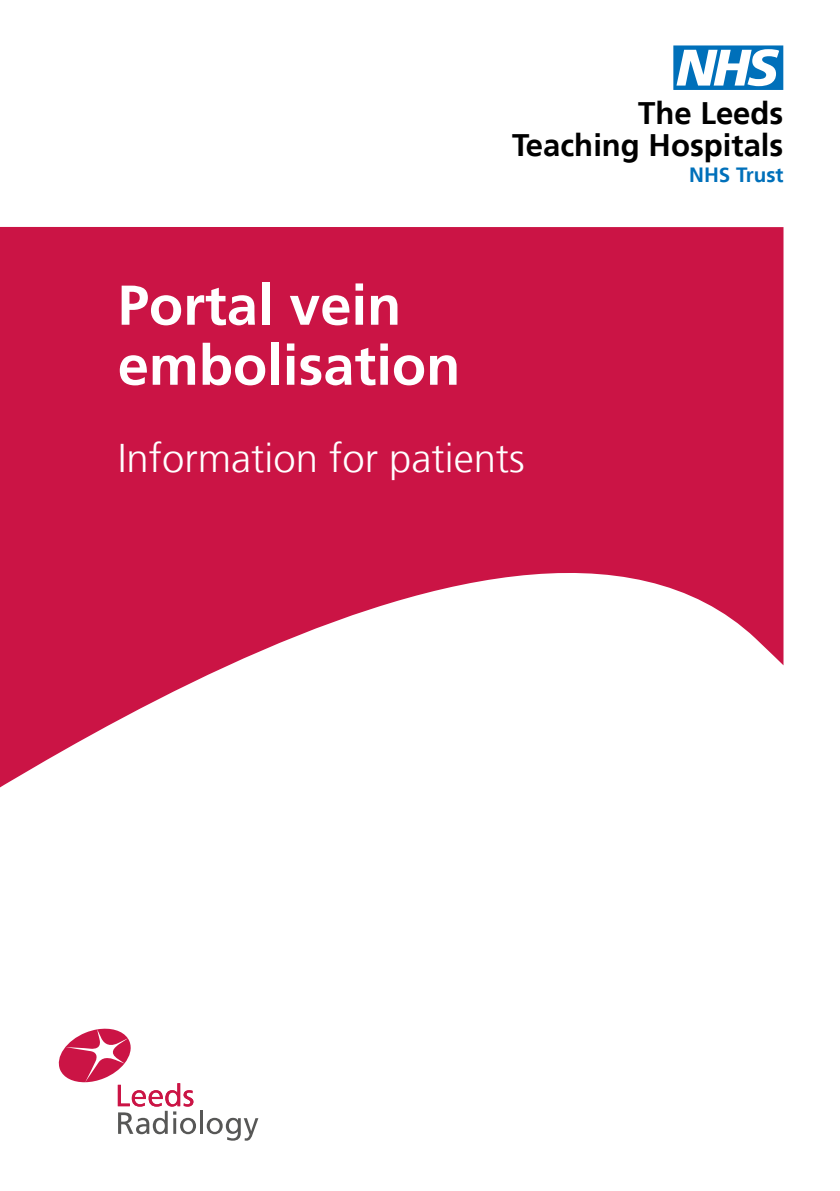
<style>
.page{position:relative;width:840px;height:1191px;background:#fff}
.page>*{position:absolute;margin:0;border:0;box-sizing:border-box;transform-origin:0 0}
.t1{font:62.2px "NHS";color:#0070ba}
.Cover_title_A{font:700 56px/60px "Frutiger LT";color:#fff}
.Cover_title_B{font:300 40px "Frutiger LT";color:#fff}
.t2{font:700 31px "Frutiger LT";color:#000}
.t3{font:700 20.6px "Frutiger LT";color:#0070ba}
</style>
<div class="page">
<hr style="left:200px;top:1110px;width:3px;height:23px;background:#575756">
<svg style="left:206px;top:1117px;width:52px;height:23px"></svg>
<svg style="left:58px;top:1028px;width:138px;height:106px"></svg>
<svg style="left:0;top:227px;width:783px;height:561px;fill:#cb1445"></svg>
<h1 class="t1" style="left:673px;top:33px;width:111px">n</h1>
<p class="t2" style="left:638px;top:95px;width:147px">The Leeds</p>
<p class="Cover_title_A" style="left:118px;top:275px;width:344px">Portal vein embolisation</p>
<p class="t2" style="left:512px;top:127px;width:273px">Teaching Hospitals</p>
<p class="t3" style="left:688px;top:162px;width:96px">NHS Trust</p>
<p class="Cover_title_B" style="left:118px;top:436px;width:408px">Information for patients</p>
</div>
